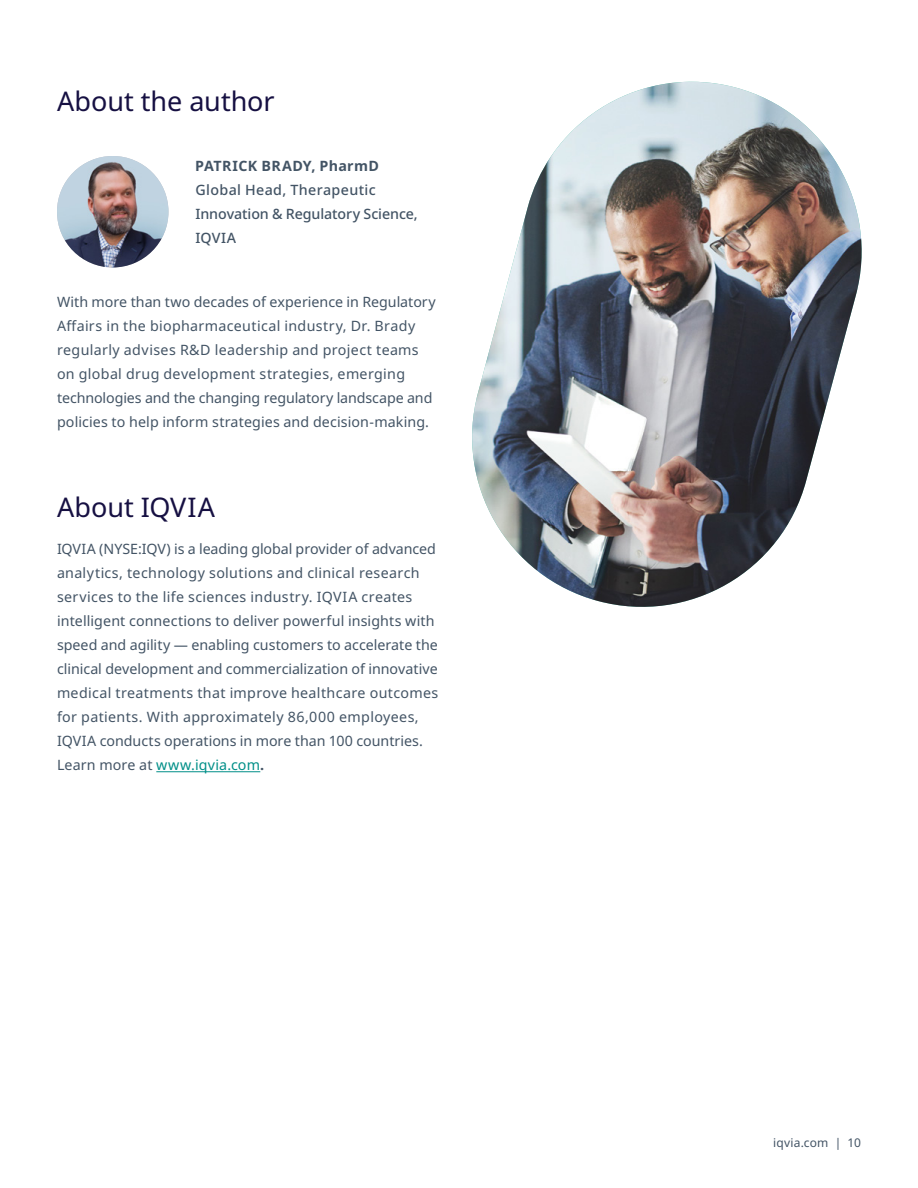
<style>
.page{position:relative;width:918px;height:1188px;background:#fff}
.page>*{position:absolute;margin:0;border:0;box-sizing:border-box;transform-origin:0 0}
.t1{font:27px "Noto Sans";color:#161042}
.t2{font:14.25px/24px "Noto Sans";letter-spacing:.015em;color:#435465}
.t3{font:500 14.25px/24px "Noto Sans";color:#435465}
.t4{font:700 14.25px "Noto Sans";letter-spacing:.02em;color:#435465}
.t5{font:12px "Noto Sans";letter-spacing:.015em;color:#435465}
.s1{color:#008f88}
.s2{font-weight:700}
</style>
<div class="page">
<hr style="left:156px;top:771px;width:104px;height:1px;background:#008f88">
<img style="left:57px;top:156px;width:112px;height:111px;border-radius:56px">
<img style="left:472px;top:82px;width:390px;height:525px">
<h1 class="t1" style="left:57px;top:82px;width:219px">About the author</h1>
<p class="t4" style="left:195px;top:156px;width:185px">PATRICK BRADY, PharmD</p>
<p class="t3" style="left:196px;top:178px;width:224px">Global Head, Therapeutic<br>Innovation &amp; Regulatory Science,<br>IQVIA</p>
<p class="t2" style="left:57px;top:291px;width:380px">With more than two decades of experience in Regulatory Affairs in the biopharmaceutical industry, Dr. Brady regularly advises R&amp;D leadership and project teams on global drug development strategies, emerging technologies and the changing regulatory landscape and policies to help inform strategies and decision-making.</p>
<h1 class="t1" style="left:57px;top:488px;width:160px">About IQVIA</h1>
<p class="t2" style="left:57px;top:537px;width:383px">IQVIA (NYSE:IQV) is a leading global provider of advanced analytics, technology solutions and clinical research services to the life sciences industry. IQVIA creates intelligent connections to deliver powerful insights with speed and agility — enabling customers to accelerate the clinical development and commercialization of innovative medical treatments that improve healthcare outcomes for patients. With approximately 86,000 employees, IQVIA conducts operations in more than 100 countries.<br>Learn more at <span class="s1">www.iqvia.com</span><span class="s2">.</span></p>
<p class="t5" style="left:773px;top:1134px;width:89px">iqvia.com | 10</p>
</div>
